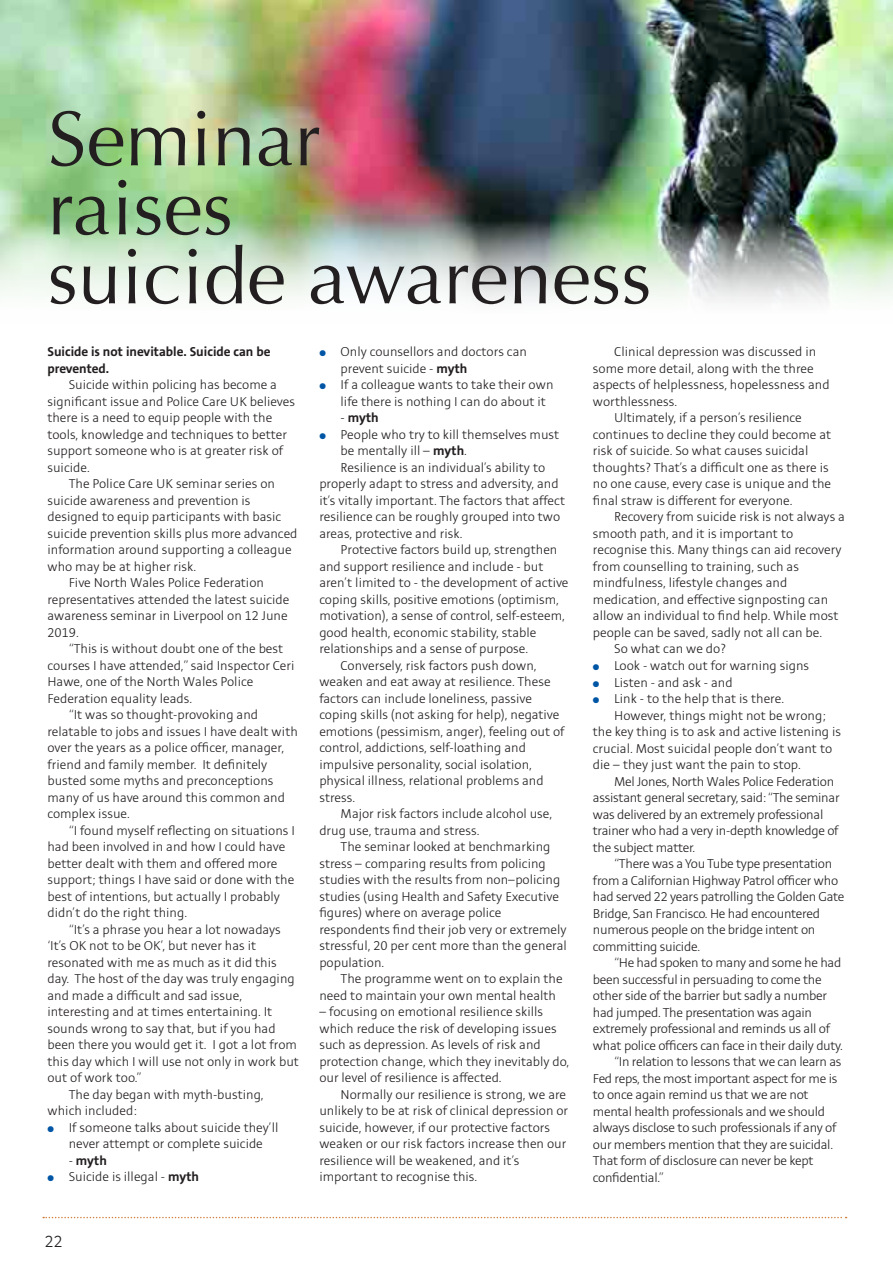
<style>
.page{position:relative;width:893px;height:1263px;background:#fff}
.page>*{position:absolute;margin:0;border:0;box-sizing:border-box;transform-origin:0 0}
.t1{font:78px "Optima";color:#231f20}
.t2{font:300 18px "Stinnes Sans";color:#231f20}
.t3{font:300 14.25px/16.5px "Stinnes Sans";color:#231f20}
.t4{font:300 14.25px/16.5px "Stinnes Sans";letter-spacing:-.02em;color:#231f20}
.t5{font:700 14.25px/16.5px "Stinnes Sans";color:#231f20}
.s1{color:#0155a5}
.s2{font-weight:300}
.s3{font-weight:700}
</style>
<div class="page">
<img style="left:0;top:0;width:892px;height:303px">
<svg style="left:43px;top:1217px;width:804px;height:1px"></svg>
<p class="t1" style="left:47px;top:94px;width:275px">Seminar</p>
<p class="t1" style="left:47px;top:163px;width:187px">raises</p>
<p class="t1" style="left:47px;top:232px;width:606px">suicide awareness</p>
<p class="t5" style="left:47px;top:344px;width:224px">Suicide is not inevitable. Suicide can be prevented.</p>
<p class="t3" style="left:47px;top:377px;width:249px;text-indent:21px">Suicide within policing has become a significant issue and Police Care UK believes there is a need to equip people with the tools, knowledge and techniques to better support someone who is at greater risk of suicide.</p>
<p class="t3" style="left:47px;top:476px;width:252px;text-indent:21px">The Police Care UK seminar series on suicide awareness and prevention is designed to equip participants with basic suicide prevention skills plus more advanced information around supporting a colleague who may be at higher risk.</p>
<p class="t3" style="left:47px;top:575px;width:243px;text-indent:21px">Five North Wales Police Federation representatives attended the latest suicide awareness seminar in Liverpool on 12 June<br>2019.</p>
<p class="t3" style="left:47px;top:641px;width:249px;text-indent:21px">“This is without doubt one of the best courses I have attended,” said Inspector Ceri Hawe, one of the North Wales Police Federation equality leads.</p>
<p class="t3" style="left:47px;top:707px;width:252px;text-indent:21px">“It was so thought-provoking and relatable to jobs and issues I have dealt with over the years as a police officer, manager, friend and family member. It definitely busted some myths and preconceptions many of us have around this common and complex issue.</p>
<p class="t3" style="left:47px;top:822px;width:249px;text-indent:21px">“I found myself reflecting on situations I had been involved in and how I could have better dealt with them and offered more support; things I have said or done with the best of intentions, but actually I probably didn’t do the right thing.</p>
<p class="t3" style="left:47px;top:921px;width:253px;text-indent:21px">“It’s a phrase you hear a lot nowadays ‘It’s OK not to be OK’, but never has it resonated with me as much as it did this day. The host of the day was truly engaging and made a difficult and sad issue, interesting and at times entertaining. It sounds wrong to say that, but if you had been there you would get it. I got a lot from this day which I will use not only in work but out of work too.”</p>
<p class="t3" style="left:47px;top:1086px;width:218px;text-indent:21px">The day began with myth-busting, which included:</p>
<p class="t3" style="left:47px;top:1119px;width:232px;text-align:center"><span class="s1">●</span> If someone talks about suicide they’ll never attempt or complete suicide</p>
<p class="t5" style="left:69px;top:1152px;width:40px"><span class="s2">-</span> myth</p>
<p class="t3" style="left:47px;top:1169px;width:153px"><span class="s1">●</span> Suicide is illegal - <span class="s3">myth</span></p>
<p class="t2" style="left:45px;top:1233px;width:19px">22</p>
<p class="t3" style="left:341px;top:344px;width:188px;text-indent:-21px"><span class="s1">●</span> Only counsellors and doctors can prevent suicide - <span class="s3">myth</span></p>
<p class="t3" style="left:341px;top:377px;width:214px;text-indent:-21px"><span class="s1">●</span> If a colleague wants to take their own life there is nothing I can do about it</p>
<p class="t5" style="left:341px;top:410px;width:40px"><span class="s2">-</span> myth</p>
<p class="t3" style="left:341px;top:427px;width:220px;text-indent:-21px"><span class="s1">●</span> People who try to kill themselves must be mentally ill – <span class="s3">myth</span>.</p>
<p class="t3" style="left:319px;top:460px;width:247px;text-indent:21px">Resilience is an individual’s ability to properly adapt to stress and adversity, and it’s vitally important. The factors that affect resilience can be roughly grouped into two areas, protective and risk.</p>
<p class="t3" style="left:319px;top:542px;width:251px;text-indent:21px">Protective factors build up, strengthen and support resilience and include - but aren’t limited to - the development of active coping skills, positive emotions (optimism, motivation), a sense of control, self-esteem, good health, economic stability, stable relationships and a sense of purpose.</p>
<p class="t3" style="left:319px;top:658px;width:247px;text-indent:21px">Conversely, risk factors push down, weaken and eat away at resilience. These factors can include loneliness, passive coping skills (not asking for help), negative emotions (pessimism, anger), feeling out of control, addictions, self-loathing and impulsive personality, social isolation, physical illness, relational problems and stress.</p>
<p class="t3" style="left:319px;top:806px;width:234px;text-indent:21px">Major risk factors include alcohol use, drug use, trauma and stress.</p>
<p class="t3" style="left:319px;top:839px;width:249px;text-indent:21px">The seminar looked at benchmarking stress – comparing results from policing studies with the results from non–policing studies (using Health and Safety Executive figures) where on average police respondents find their job very or extremely stressful, 20 per cent more than the general population.</p>
<p class="t3" style="left:319px;top:971px;width:245px;text-indent:21px">The programme went on to explain the need to maintain your own mental health</p>
<p class="t3" style="left:319px;top:1004px;width:252px">– focusing on emotional resilience skills which reduce the risk of developing issues such as depression. As levels of risk and protection change, which they inevitably do, our level of resilience is affected.</p>
<p class="t3" style="left:319px;top:1087px;width:250px;text-indent:21px">Normally our resilience is strong, we are unlikely to be at risk of clinical depression or suicide, however, if our protective factors weaken or our risk factors increase then our resilience will be weakened, and it’s important to recognise this.</p>
<p class="t3" style="left:593px;top:344px;width:238px;text-indent:21px">Clinical depression was discussed in some more detail, along with the three aspects of helplessness, hopelessness and worthlessness.</p>
<p class="t3" style="left:593px;top:410px;width:240px;text-indent:21px">Ultimately, if a person’s resilience continues to decline they could become at risk of suicide. So what causes suicidal thoughts? That’s a difficult one as there is no one cause, every case is unique and the final straw is different for everyone.</p>
<p class="t3" style="left:593px;top:509px;width:254px;text-indent:21px">Recovery from suicide risk is not always a smooth path, and it is important to recognise this. Many things can aid recovery from counselling to training, such as mindfulness, lifestyle changes and medication, and effective signposting can allow an individual to find help. While most people can be saved, sadly not all can be.</p>
<p class="t3" style="left:614px;top:641px;width:113px">So what can we do?</p>
<p class="t3" style="left:593px;top:658px;width:218px"><span class="s1">●</span> Look - watch out for warning signs</p>
<p class="t3" style="left:593px;top:674px;width:141px"><span class="s1">●</span> Listen - and ask - and</p>
<p class="t3" style="left:593px;top:691px;width:193px"><span class="s1">●</span> Link - to the help that is there.</p>
<p class="t3" style="left:593px;top:707px;width:250px;text-indent:21px">However, things might not be wrong; the key thing is to ask and active listening is crucial. Most suicidal people don’t want to die – they just want the pain to stop.</p>
<p class="t4" style="left:593px;top:773px;width:248px;text-indent:21px">Mel Jones, North Wales Police Federation assistant general secretary, said: “The seminar was delivered by an extremely professional trainer who had a very in-depth knowledge of the subject matter.</p>
<p class="t4" style="left:593px;top:856px;width:253px;text-indent:21px">“There was a You Tube type presentation from a Californian Highway Patrol officer who had served 22 years patrolling the Golden Gate Bridge, San Francisco. He had encountered numerous people on the bridge intent on committing suicide.</p>
<p class="t4" style="left:593px;top:955px;width:251px;text-indent:21px">“He had spoken to many and some he had been successful in persuading to come the other side of the barrier but sadly a number had jumped. The presentation was again extremely professional and reminds us all of what police officers can face in their daily duty.</p>
<p class="t4" style="left:593px;top:1054px;width:250px;text-indent:21px">“In relation to lessons that we can learn as Fed reps, the most important aspect for me is to once again remind us that we are not mental health professionals and we should always disclose to such professionals if any of our members mention that they are suicidal.<br>That form of disclosure can never be kept confidential.”</p>
</div>
